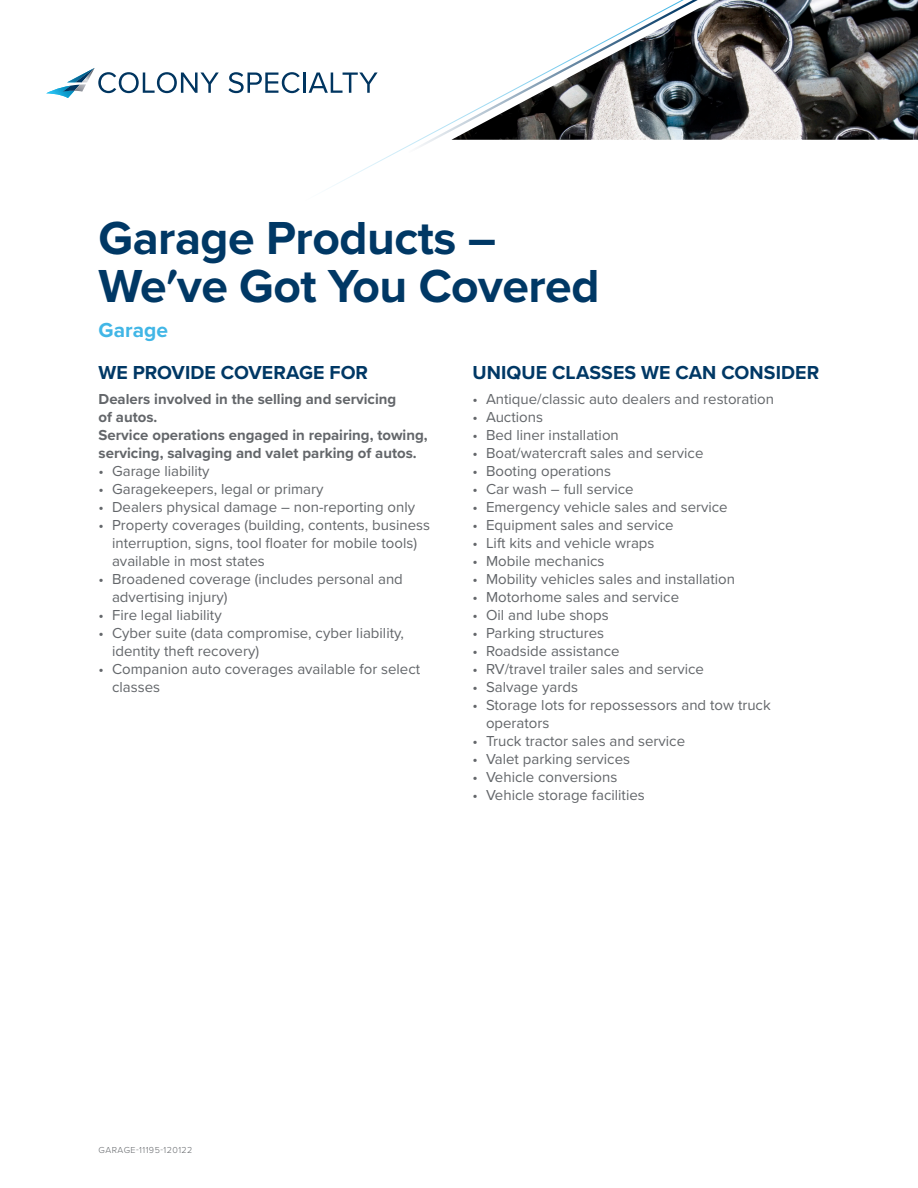
<style>
.page{position:relative;width:918px;height:1188px;background:#fff}
.page>*{position:absolute;margin:0;border:0;box-sizing:border-box;transform-origin:0 0}
.t1{font:700 48px/48px "Proxima Nova";letter-spacing:-.01em;color:#003865}
.t2{font:700 21px "Proxima Nova";color:#41b6e6}
.t3{font:700 19.5px "Proxima Nova";color:#003865}
.t4{font:15px/18px "Proxima Nova";color:#63666a}
.t5{font:700 15px/18px "Proxima Nova";color:#63666a}
.t6{font:300 9px "Proxima Nova";letter-spacing:.05em;color:#63666a}
</style>
<div class="page">
<img style="left:790px;top:0;width:128px;height:140px">
<svg style="left:228px;top:0;width:562px;height:190px"></svg>
<svg style="left:229px;top:72px;width:71px;height:21px"></svg>
<hr style="left:303px;top:73px;width:3px;height:20px;background:#003560">
<svg style="left:309px;top:73px;width:69px;height:20px"></svg>
<svg style="left:46px;top:68px;width:173px;height:30px"></svg>
<h1 class="t1" style="left:99px;top:213px;width:502px">Garage Products –<br>We′ve Got You Covered</h1>
<h2 class="t2" style="left:99px;top:314px;width:71px">Garage</h2>
<h3 class="t3" style="left:99px;top:358px;width:271px">WE PROVIDE COVERAGE FOR</h3>
<p class="t5" style="left:99px;top:389px;width:331px">Dealers involved in the selling and servicing<br>of autos.<br>Service operations engaged in repairing, towing, servicing, salvaging and valet parking of autos.</p>
<p class="t4" style="left:99px;top:461px;width:113px">• Garage liability</p>
<p class="t4" style="left:99px;top:479px;width:226px">• Garagekeepers, legal or primary</p>
<p class="t4" style="left:99px;top:497px;width:318px">• Dealers physical damage – non-reporting only</p>
<p class="t4" style="left:112px;top:515px;width:320px;text-indent:-14px">• Property coverages (building, contents, business interruption, signs, tool floater for mobile tools) available in most states</p>
<p class="t4" style="left:112px;top:569px;width:292px;text-indent:-14px">• Broadened coverage (includes personal and advertising injury)</p>
<p class="t4" style="left:99px;top:605px;width:125px">• Fire legal liability</p>
<p class="t4" style="left:112px;top:623px;width:293px;text-indent:-14px">• Cyber suite (data compromise, cyber liability, identity theft recovery)</p>
<p class="t4" style="left:112px;top:659px;width:310px;text-indent:-14px">• Companion auto coverages available for select classes</p>
<h3 class="t3" style="left:472px;top:358px;width:348px">UNIQUE CLASSES WE CAN CONSIDER</h3>
<p class="t4" style="left:472px;top:389px;width:303px">• Antique/classic auto dealers and restoration</p>
<p class="t4" style="left:472px;top:407px;width:72px">• Auctions</p>
<p class="t4" style="left:472px;top:425px;width:148px">• Bed liner installation</p>
<p class="t4" style="left:472px;top:443px;width:232px">• Boat/watercraft sales and service</p>
<p class="t4" style="left:472px;top:461px;width:140px">• Booting operations</p>
<p class="t4" style="left:472px;top:479px;width:163px">• Car wash – full service</p>
<p class="t4" style="left:472px;top:497px;width:257px">• Emergency vehicle sales and service</p>
<p class="t4" style="left:472px;top:515px;width:203px">• Equipment sales and service</p>
<p class="t4" style="left:472px;top:533px;width:184px">• Lift kits and vehicle wraps</p>
<p class="t4" style="left:472px;top:551px;width:134px">• Mobile mechanics</p>
<p class="t4" style="left:472px;top:569px;width:264px">• Mobility vehicles sales and installation</p>
<p class="t4" style="left:472px;top:587px;width:208px">• Motorhome sales and service</p>
<p class="t4" style="left:472px;top:605px;width:138px">• Oil and lube shops</p>
<p class="t4" style="left:472px;top:623px;width:133px">• Parking structures</p>
<p class="t4" style="left:472px;top:641px;width:149px">• Roadside assistance</p>
<p class="t4" style="left:472px;top:659px;width:233px">• RV/travel trailer sales and service</p>
<p class="t4" style="left:472px;top:677px;width:107px">• Salvage yards</p>
<p class="t4" style="left:486px;top:695px;width:286px;text-indent:-14px">• Storage lots for repossessors and tow truck operators</p>
<p class="t4" style="left:472px;top:731px;width:214px">• Truck tractor sales and service</p>
<p class="t4" style="left:472px;top:749px;width:159px">• Valet parking services</p>
<p class="t4" style="left:472px;top:767px;width:146px">• Vehicle conversions</p>
<p class="t4" style="left:472px;top:785px;width:174px">• Vehicle storage facilities</p>
<p class="t6" style="left:99px;top:1143px;width:95px">GARAGE-11195-120122</p>
</div>
